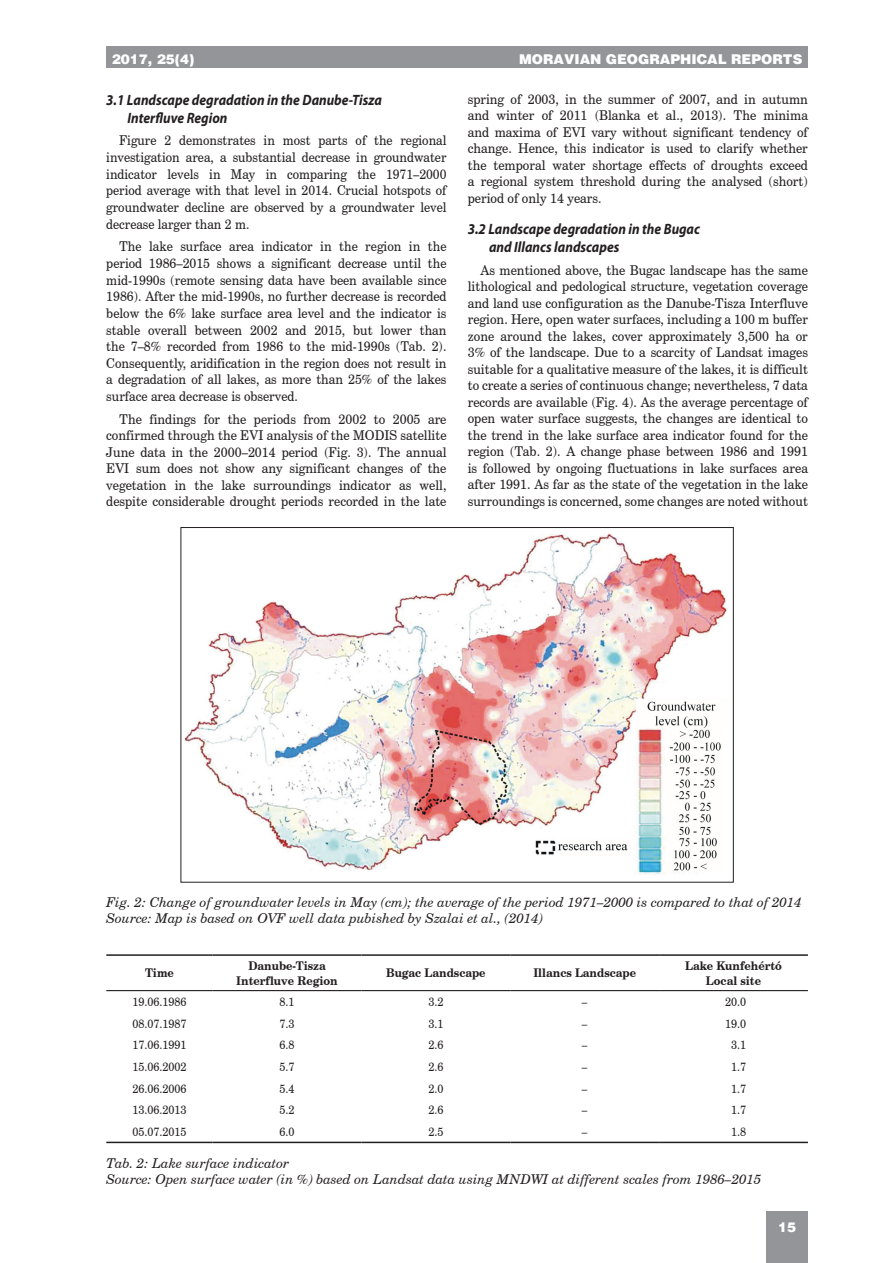
<style>
.page{position:relative;width:893px;height:1263px;background:#fff}
.page>*{position:absolute;margin:0;border:0;box-sizing:border-box;transform-origin:0 0}
.MGR-nadpiskapitoly2{font:italic 700 15px/18px "Myriad Pro";color:#231f20;scale:.9 1}
.MGR-NEW-basictext{font:13.5px/16.5px "Century Schoolbook CE";color:#231f20;text-align:justify;scale:.94 1}
.MGR-NEW-basictext-2{font:13.5px/16.6px "Century Schoolbook CE";color:#231f20;text-align:justify;scale:.93 1}
.MGR-popisobrazku{font:italic 13.5px "Century Schoolbook CE";color:#231f20}
.MGR-NEW-basictext-3{font:13.5px/16.6px "Century Schoolbook CE";color:#231f20;text-align:justify;scale:.92 1}
.t1{font:900 13.5px "Switzerland";color:#fff}
.MGR-tabulka{font:12px "Century Schoolbook CE";color:#231f20;scale:.92 1}
.MGR-tabulkanadpis{font:700 12px/14.4px "Century Schoolbook CE";color:#231f20;text-align:center;scale:.92 1}
</style>
<div class="page">
<div style="left:106px;top:47px;width:702px;height:21px;background:#939598"></div>
<div style="left:766px;top:1212px;width:42px;height:51px;background:#939598"></div>
<hr style="left:106px;top:1142px;width:107px;height:1px;background:#231f20">
<hr style="left:213px;top:1142px;width:148px;height:1px;background:#231f20">
<hr style="left:361px;top:1142px;width:149px;height:1px;background:#231f20">
<hr style="left:510px;top:1142px;width:149px;height:1px;background:#231f20">
<hr style="left:659px;top:1142px;width:149px;height:1px;background:#231f20">
<hr style="left:106px;top:990px;width:107px;height:1px;background:#231f20">
<hr style="left:213px;top:990px;width:148px;height:1px;background:#231f20">
<hr style="left:361px;top:990px;width:149px;height:1px;background:#231f20">
<hr style="left:510px;top:990px;width:149px;height:1px;background:#231f20">
<hr style="left:659px;top:990px;width:149px;height:1px;background:#231f20">
<hr style="left:106px;top:954px;width:107px;height:2px;background:#231f20">
<hr style="left:213px;top:954px;width:148px;height:2px;background:#231f20">
<hr style="left:361px;top:954px;width:149px;height:2px;background:#231f20">
<hr style="left:510px;top:954px;width:149px;height:2px;background:#231f20">
<hr style="left:659px;top:954px;width:149px;height:2px;background:#231f20">
<img style="left:184px;top:533px;width:544px;height:341px">
<p class="t1" style="left:112px;top:51px;width:84px">2017, 25(4)</p>
<p class="t1" style="left:519px;top:51px;width:285px">MORAVIAN GEOGRAPHICAL REPORTS</p>
<p class="MGR-nadpiskapitoly2" style="left:128px;top:90px;width:284px;text-indent:-21px">3.1 Landscape degradation in the Danube-Tisza<br>Interfluve Region</p>
<p class="MGR-NEW-basictext-3" style="left:106px;top:132px;width:371px;text-indent:13px">Figure 2 demonstrates in most parts of the regional investigation area, a substantial decrease in groundwater indicator levels in May in comparing the 1971–2000 period average with that level in 2014. Crucial hotspots of groundwater decline are observed by a groundwater level decrease larger than 2 m.</p>
<p class="MGR-NEW-basictext-2" style="left:106px;top:238px;width:367px;text-indent:13px">The lake surface area indicator in the region in the period 1986–2015 shows a significant decrease until the mid-1990s (remote sensing data have been available since 1986). After the mid-1990s, no further decrease is recorded below the 6% lake surface area level and the indicator is stable overall between 2002 and 2015, but lower than the 7–8% recorded from 1986 to the mid-1990s (Tab. 2).<br>Consequently, aridification in the region does not result in a degradation of all lakes, as more than 25% of the lakes surface area decrease is observed.</p>
<p class="MGR-NEW-basictext" style="left:106px;top:410px;width:363px;text-indent:13px">The findings for the periods from 2002 to 2005 are confirmed through the EVI analysis of the MODIS satellite June data in the 2000–2014 period (Fig. 3). The annual EVI sum does not show any significant changes of the vegetation in the lake surroundings indicator as well, despite considerable drought periods recorded in the late</p>
<p class="MGR-NEW-basictext" style="left:468px;top:91px;width:363px">spring of 2003, in the summer of 2007, and in autumn and winter of 2011 (Blanka et al., 2013). The minima and maxima of EVI vary without significant tendency of change. Hence, this indicator is used to clarify whether the temporal water shortage effects of droughts exceed a regional system threshold during the analysed (short) period of only 14 years.</p>
<p class="MGR-nadpiskapitoly2" style="left:489px;top:219px;width:236px;line-height:18.5px;text-indent:-21px">3.2 Landscape degradation in the Bugac and Illancs landscapes</p>
<p class="MGR-NEW-basictext" style="left:468px;top:262px;width:363px;text-indent:13px">As mentioned above, the Bugac landscape has the same lithological and pedological structure, vegetation coverage and land use configuration as the Danube-Tisza Interfluve region. Here, open water surfaces, including a 100 m buffer zone around the lakes, cover approximately 3,500 ha or 3% of the landscape. Due to a scarcity of Landsat images suitable for a qualitative measure of the lakes, it is difficult to create a series of continuous change; nevertheless, 7 data records are available (Fig. 4). As the average percentage of open water surface suggests, the changes are identical to the trend in the lake surface area indicator found for the region (Tab. 2). A change phase between 1986 and 1991 is followed by ongoing fluctuations in lake surfaces area after 1991. As far as the state of the vegetation in the lake surroundings is concerned, some changes are noted without</p>
<p class="MGR-popisobrazku" style="left:106px;top:894px;width:697px">Fig. 2: Change of groundwater levels in May (cm); the average of the period 1971–2000 is compared to that of 2014</p>
<p class="MGR-popisobrazku" style="left:106px;top:910px;width:438px">Source: Map is based on OVF well data pubished by Szalai et al., (2014)</p>
<p class="MGR-tabulkanadpis" style="left:145px;top:966px;width:33px">Time</p>
<p class="MGR-tabulkanadpis" style="left:236px;top:958px;width:112px">Danube-Tisza<br>Interfluve Region</p>
<p class="MGR-tabulkanadpis" style="left:386px;top:966px;width:110px">Bugac Landscape</p>
<p class="MGR-tabulkanadpis" style="left:533px;top:966px;width:113px">Illancs Landscape</p>
<p class="MGR-tabulkanadpis" style="left:685px;top:958px;width:107px">Lake Kunfehértó<br>Local site</p>
<p class="MGR-tabulka" style="left:132px;top:994px;width:60px">19.06.1986</p>
<p class="MGR-tabulka" style="left:279px;top:994px;width:18px">8.1</p>
<p class="MGR-tabulka" style="left:428px;top:994px;width:18px">3.2</p>
<p class="MGR-tabulka" style="left:582px;top:994px;width:7px">–</p>
<p class="MGR-tabulka" style="left:725px;top:994px;width:24px">20.0</p>
<p class="MGR-tabulka" style="left:132px;top:1016px;width:60px">08.07.1987</p>
<p class="MGR-tabulka" style="left:279px;top:1016px;width:18px">7.3</p>
<p class="MGR-tabulka" style="left:428px;top:1016px;width:18px">3.1</p>
<p class="MGR-tabulka" style="left:582px;top:1016px;width:7px">–</p>
<p class="MGR-tabulka" style="left:725px;top:1016px;width:24px">19.0</p>
<p class="MGR-tabulka" style="left:132px;top:1038px;width:60px">17.06.1991</p>
<p class="MGR-tabulka" style="left:279px;top:1038px;width:18px">6.8</p>
<p class="MGR-tabulka" style="left:428px;top:1038px;width:18px">2.6</p>
<p class="MGR-tabulka" style="left:582px;top:1038px;width:7px">–</p>
<p class="MGR-tabulka" style="left:731px;top:1038px;width:18px">3.1</p>
<p class="MGR-tabulka" style="left:132px;top:1059px;width:60px">15.06.2002</p>
<p class="MGR-tabulka" style="left:279px;top:1059px;width:18px">5.7</p>
<p class="MGR-tabulka" style="left:428px;top:1059px;width:18px">2.6</p>
<p class="MGR-tabulka" style="left:582px;top:1059px;width:7px">–</p>
<p class="MGR-tabulka" style="left:731px;top:1059px;width:18px">1.7</p>
<p class="MGR-tabulka" style="left:132px;top:1081px;width:60px">26.06.2006</p>
<p class="MGR-tabulka" style="left:279px;top:1081px;width:18px">5.4</p>
<p class="MGR-tabulka" style="left:428px;top:1081px;width:18px">2.0</p>
<p class="MGR-tabulka" style="left:582px;top:1081px;width:7px">–</p>
<p class="MGR-tabulka" style="left:731px;top:1081px;width:18px">1.7</p>
<p class="MGR-tabulka" style="left:132px;top:1103px;width:60px">13.06.2013</p>
<p class="MGR-tabulka" style="left:279px;top:1103px;width:18px">5.2</p>
<p class="MGR-tabulka" style="left:428px;top:1103px;width:18px">2.6</p>
<p class="MGR-tabulka" style="left:582px;top:1103px;width:7px">–</p>
<p class="MGR-tabulka" style="left:731px;top:1103px;width:18px">1.7</p>
<p class="MGR-tabulka" style="left:132px;top:1124px;width:60px">05.07.2015</p>
<p class="MGR-tabulka" style="left:279px;top:1124px;width:18px">6.0</p>
<p class="MGR-tabulka" style="left:428px;top:1124px;width:18px">2.5</p>
<p class="MGR-tabulka" style="left:582px;top:1124px;width:7px">–</p>
<p class="MGR-tabulka" style="left:731px;top:1124px;width:18px">1.8</p>
<p class="MGR-popisobrazku" style="left:106px;top:1155px;width:184px">Tab. 2: Lake surface indicator</p>
<p class="MGR-popisobrazku" style="left:106px;top:1171px;width:656px">Source: Open surface water (in %) based on Landsat data using MNDWI at different scales from 1986–2015</p>
<p class="t1" style="left:778px;top:1219px;width:20px">15</p>
</div>
